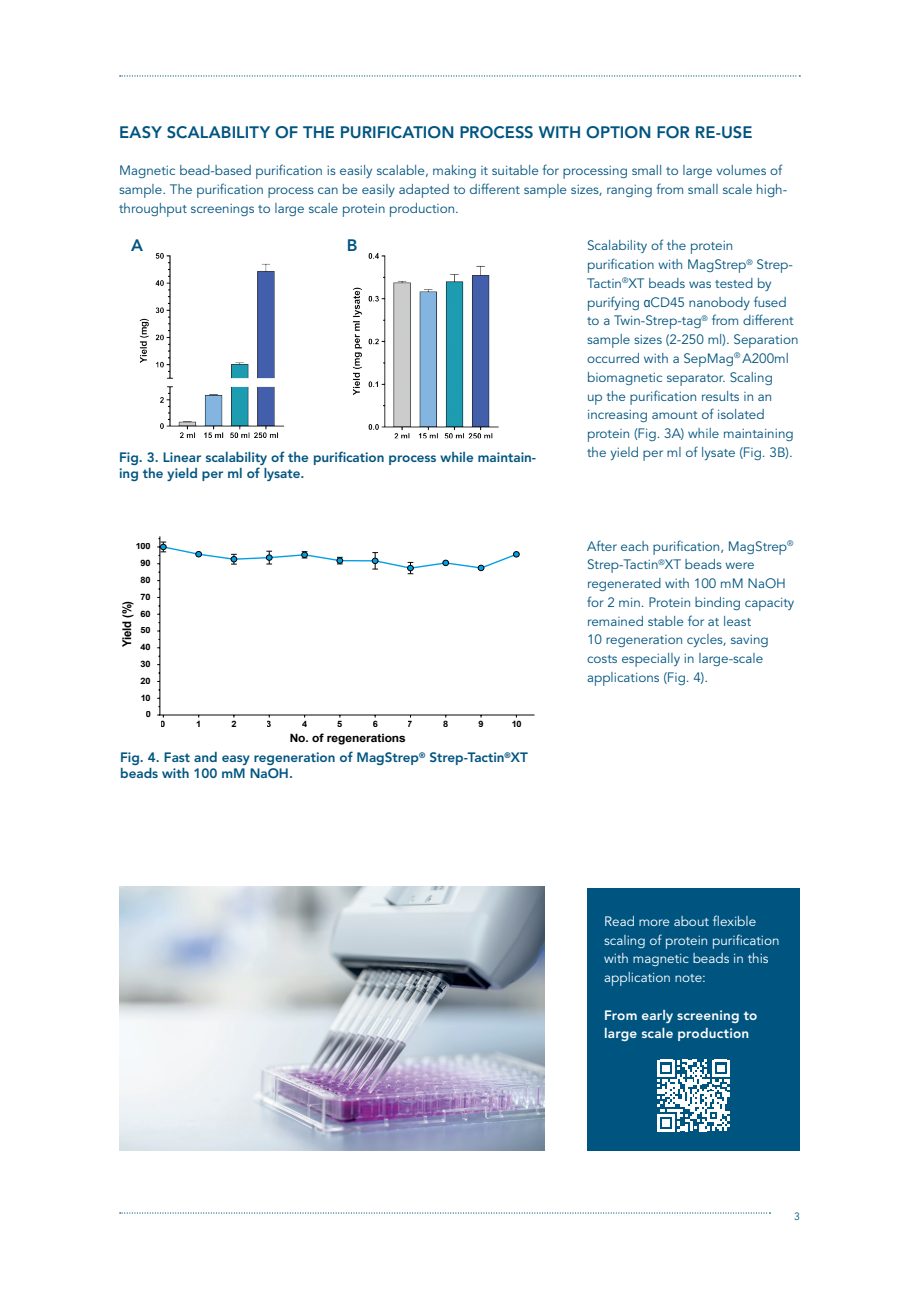
<style>
.page{position:relative;width:919px;height:1289px;background:#fff}
.page>*{position:absolute;margin:0;border:0;box-sizing:border-box;transform-origin:0 0}
.Absatz_Headline_119_12_5{font:800 16.5px "Avenir LT Std";letter-spacing:.005em;color:#005480}
.Fließ{font:800 16.5px "Avenir LT Std";color:#005480}
.Subline{font:13.5px/18.8px "Avenir LT Std";color:#005480}
.Subhead{font:800 13.5px/16.2px "Avenir LT Std";color:#005480}
.Subline-2{font:13.5px/18.8px "Avenir LT Std";color:#fff}
.Subline-3{font:800 13.5px/18.8px "Avenir LT Std";letter-spacing:.015em;color:#fff}
.t1{font:700 12px "Arial";letter-spacing:-.015em;color:#000;scale:.95 1}
.t2{font:700 11.4px "Arial";color:#000;scale:1.05 1}
.t3{font:10.5px "Avenir LT Std";color:#005480}
.t4{font:700 8.7px "Arial";color:#000;scale:1.05 1}
.s1{font-family:"Arial Narrow"}
</style>
<div class="page">
<svg style="left:120px;top:1212px;width:650px;height:1px"></svg>
<svg style="left:120px;top:75px;width:680px;height:2px"></svg>
<img style="left:139px;top:253px;width:146px;height:185px">
<img style="left:352px;top:253px;width:147px;height:185px">
<div style="left:131px;top:239px;width:14px;height:24px;background:#fff"></div>
<div style="left:587px;top:888px;width:212px;height:262px;background:#005480"></div>
<svg style="left:657px;top:1059px;width:72px;height:72px"></svg>
<img style="left:119px;top:887px;width:425px;height:263px">
<div style="left:347px;top:238px;width:13px;height:26px;background:#fff"></div>
<hr style="left:159px;top:714px;width:375px;height:1px;background:#000">
<hr style="left:159px;top:536px;width:1px;height:179px;background:#000">
<svg style="left:157px;top:714px;width:7px;height:3px"></svg>
<svg style="left:157px;top:538px;width:362px;height:36px"></svg>
<p class="Absatz_Headline_119_12_5" style="left:119px;top:122px;width:634px">EASY SCALABILITY OF THE PURIFICATION PROCESS WITH OPTION FOR RE-USE</p>
<p class="Subline" style="left:119px;top:162px;width:669px">Magnetic bead-based purification is easily scalable, making it suitable for processing small to large volumes of sample. The purification process can be easily adapted to different sample sizes, ranging from small scale high&shy;throughput screenings to large scale protein production.</p>
<p class="Fließ" style="left:131px;top:236px;width:13px">A</p>
<p class="Fließ" style="left:347px;top:235px;width:12px">B</p>
<p class="Subhead" style="left:119px;top:449px;width:418px">Fig. 3. Linear scalability of the purification process while maintain&shy;ing the yield per ml of lysate.</p>
<p class="t4" style="left:135px;top:540px;width:16px">100</p>
<p class="t4" style="left:140px;top:557px;width:11px">90</p>
<p class="t4" style="left:140px;top:574px;width:11px">80</p>
<p class="t4" style="left:140px;top:590px;width:11px">70</p>
<p class="t1" style="left:118px;top:647px;width:50px;rotate:-90deg">Yield (%)</p>
<p class="t4" style="left:140px;top:607px;width:11px">60</p>
<p class="t4" style="left:140px;top:624px;width:11px">50</p>
<p class="t4" style="left:140px;top:641px;width:11px">40</p>
<p class="t4" style="left:140px;top:657px;width:11px">30</p>
<p class="t4" style="left:140px;top:674px;width:11px">20</p>
<p class="t4" style="left:140px;top:691px;width:11px">10</p>
<p class="t4" style="left:146px;top:708px;width:6px">0</p>
<p class="t4" style="left:161px;top:717px;width:6px">0</p>
<p class="t4" style="left:196px;top:717px;width:6px">1</p>
<p class="t4" style="left:231px;top:717px;width:6px">2</p>
<p class="t4" style="left:267px;top:717px;width:6px">3</p>
<p class="t4" style="left:302px;top:717px;width:6px">4</p>
<p class="t4" style="left:337px;top:717px;width:6px">5</p>
<p class="t4" style="left:372px;top:717px;width:6px">6</p>
<p class="t4" style="left:408px;top:717px;width:6px">7</p>
<p class="t4" style="left:443px;top:717px;width:6px">8</p>
<p class="t4" style="left:478px;top:717px;width:6px">9</p>
<p class="t4" style="left:511px;top:717px;width:11px">10</p>
<p class="t2" style="left:289px;top:729px;width:112px">No. of regenerations</p>
<p class="Subhead" style="left:120px;top:749px;width:409px">Fig. 4. Fast and easy regeneration of MagStrep<sup>®</sup> Strep-Tactin<sup>®</sup>XT beads with 100 mM NaOH.</p>
<p class="Subline" style="left:587px;top:237px;width:213px">Scalability of the protein purification with MagStrep<sup>®</sup> Strep-Tactin<sup>®</sup>XT beads was tested by purifying <span class="s1">α</span>CD45 nanobody fused to a Twin-Strep-tag<sup>®</sup> from different sample sizes (2-250 ml). Separation occurred with a SepMag<sup>®</sup> A200ml biomagnetic separator. Scaling<br>up the purification results in an increasing amount of isolated protein (Fig. 3A) while maintaining the yield per ml of lysate (Fig. 3B).</p>
<p class="Subline" style="left:587px;top:537px;width:209px">After each purification, MagStrep<sup>®<br></sup>Strep-Tactin<sup>®</sup>XT beads were regenerated with 100 mM NaOH for 2 min. Protein binding capacity remained stable for at least<br>10 regeneration cycles, saving costs especially in large-scale applications (Fig. 4).</p>
<p class="Subline-2" style="left:604px;top:912px;width:177px">Read more about flexible scaling of protein purification with magnetic beads in this application note:</p>
<p class="Subline-3" style="left:604px;top:1005px;width:155px">From early screening to large scale production</p>
<p class="t3" style="left:794px;top:1210px;width:7px">3</p>
</div>
